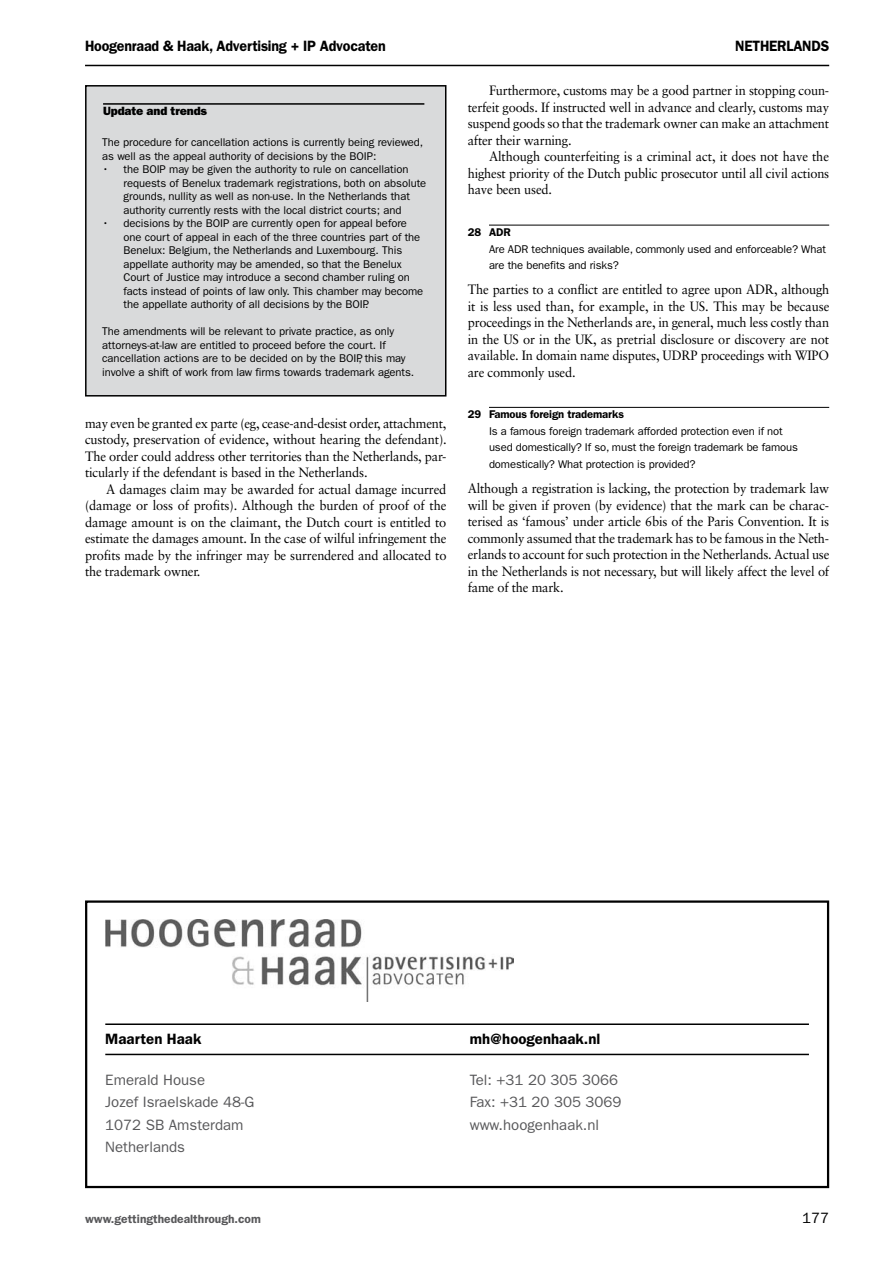
<style>
.page{position:relative;width:893px;height:1263px;background:#fff}
.page>*{position:absolute;margin:0;border:0;box-sizing:border-box;transform-origin:0 0}
.t1{font:15px "Franklin Gothic";color:#58585a}
.t2{font:600 15px "Franklin Gothic";letter-spacing:-.015em;color:#000;scale:.95 1}
.t3{font:600 15px "Franklin Gothic";letter-spacing:-.015em;color:#000}
.t4{font:15px "Franklin Gothic";color:#000}
.t5{font:13.5px/16.5px "Sabon";letter-spacing:-.015em;color:#000;text-align:justify;scale:.95 1}
.t6{font:600 12px "Franklin Gothic";color:#58585a}
.t7{font:800 12px "Franklin Gothic";letter-spacing:-.01em;color:#000}
.t8{font:11.25px/13.5px "Franklin Gothic";letter-spacing:-.005em;color:#000}
.t9{font:600 11.25px "Franklin Gothic";letter-spacing:-.01em;color:#000}
</style>
<div class="page">
<hr style="left:85px;top:65px;width:744px;height:1px;background:#000">
<hr style="left:489px;top:225px;width:340px;height:1px;background:#000">
<hr style="left:489px;top:407px;width:340px;height:1px;background:#000">
<hr style="left:105px;top:1023px;width:704px;height:2px;background:#000">
<hr style="left:105px;top:1054px;width:704px;height:1px;background:#000">
<img style="left:105px;top:919px;width:408px;height:83px">
<div style="left:85px;top:900px;width:744px;height:288px;border:2px solid #000"></div>
<div style="left:86px;top:86px;width:360px;height:310px;background:#d9dadb"></div>
<div style="left:85px;top:85px;width:361px;height:311px;border:2px solid #000"></div>
<hr style="left:103px;top:103px;width:321px;height:2px;background:#000">
<p class="t2" style="left:85px;top:37px;width:318px">Hoogenraad &amp; Haak, Advertising + IP Advocaten</p>
<p class="t2" style="left:735px;top:37px;width:100px">netherlands</p>
<p class="t7" style="left:103px;top:104px;width:105px">Update and trends</p>
<p class="t8" style="left:102px;top:136px;width:322px">The procedure for cancellation actions is currently being reviewed, as well as the appeal authority of decisions by the BOIP:</p>
<p class="t8" style="left:124px;top:163px;width:304px;text-indent:-21px">• the BOIP may be given the authority to rule on cancellation requests of Benelux trademark registrations, both on absolute grounds, nullity as well as non-use. In the Netherlands that authority currently rests with the local district courts; and</p>
<p class="t8" style="left:124px;top:217px;width:301px;text-indent:-21px">• decisions by the BOIP are currently open for appeal before one court of appeal in each of the three countries part of the Benelux: Belgium, the Netherlands and Luxembourg. This appellate authority may be amended, so that the Benelux Court of Justice may introduce a second chamber ruling on facts instead of points of law only. This chamber may become the appellate authority of all decisions by the BOIP.</p>
<p class="t8" style="left:102px;top:325px;width:314px">The amendments will be relevant to private practice, as only attorneys-at-law are entitled to proceed before the court. If cancellation actions are to be decided on by the BOIP, this may involve a shift of work from law firms towards trademark agents.</p>
<p class="t5" style="left:85px;top:415px;width:382px">may even be granted ex parte (eg, cease-and-desist order, attachment, custody, preservation of evidence, without hearing the defendant).<br>The order could address other territories than the Netherlands, par&shy;ticularly if the defendant is based in the Netherlands.</p>
<p class="t5" style="left:85px;top:481px;width:382px;text-indent:21px">A damages claim may be awarded for actual damage incurred (damage or loss of profits). Although the burden of proof of the damage amount is on the claimant, the Dutch court is entitled to estimate the damages amount. In the case of wilful infringement the profits made by the infringer may be surrendered and allocated to the trademark owner.</p>
<p class="t5" style="left:468px;top:82px;width:382px;text-indent:21px">Furthermore, customs may be a good partner in stopping coun&shy;terfeit goods. If instructed well in advance and clearly, customs may suspend goods so that the trademark owner can make an attachment after their warning.</p>
<p class="t5" style="left:468px;top:148px;width:382px;text-indent:21px">Although counterfeiting is a criminal act, it does not have the highest priority of the Dutch public prosecutor until all civil actions have been used.</p>
<p class="t9" style="left:468px;top:226px;width:37px">28 ADR</p>
<p class="t8" style="left:489px;top:241px;width:338px;line-height:16.5px">Are ADR techniques available, commonly used and enforceable? What are the benefits and risks?</p>
<p class="t5" style="left:468px;top:281px;width:382px">The parties to a conflict are entitled to agree upon ADR, although it is less used than, for example, in the US. This may be because proceedings in the Netherlands are, in general, much less costly than in the US or in the UK, as pretrial disclosure or discovery are not available. In domain name disputes, UDRP proceedings with WIPO are commonly used.</p>
<p class="t9" style="left:468px;top:408px;width:158px">29 Famous foreign trademarks</p>
<p class="t8" style="left:489px;top:423px;width:310px;line-height:16.5px">Is a famous foreign trademark afforded protection even if not used domestically? If so, must the foreign trademark be famous domestically? What protection is provided?</p>
<p class="t5" style="left:468px;top:480px;width:382px">Although a registration is lacking, the protection by trademark law will be given if proven (by evidence) that the mark can be charac&shy;terised as ‘famous’ under article 6bis of the Paris Convention. It is commonly assumed that the trademark has to be famous in the Neth&shy;erlands to account for such protection in the Netherlands. Actual use in the Netherlands is not necessary, but will likely affect the level of fame of the mark.</p>
<p class="t3" style="left:105px;top:1030px;width:98px">Maarten Haak</p>
<p class="t3" style="left:470px;top:1030px;width:132px">mh@hoogenhaak.nl</p>
<p class="t1" style="left:105px;top:1071px;width:101px">Emerald House</p>
<p class="t1" style="left:470px;top:1071px;width:150px">Tel: +31 20 305 3066</p>
<p class="t1" style="left:105px;top:1093px;width:151px">Jozef Israelskade 48-G</p>
<p class="t1" style="left:470px;top:1093px;width:153px">Fax: +31 20 305 3069</p>
<p class="t1" style="left:105px;top:1116px;width:140px">1072 SB Amsterdam</p>
<p class="t1" style="left:470px;top:1116px;width:131px">www.hoogenhaak.nl</p>
<p class="t1" style="left:105px;top:1138px;width:81px">Netherlands</p>
<p class="t6" style="left:85px;top:1212px;width:177px">www.gettingthedealthrough.com</p>
<p class="t4" style="left:802px;top:1209px;width:28px">177</p>
</div>
